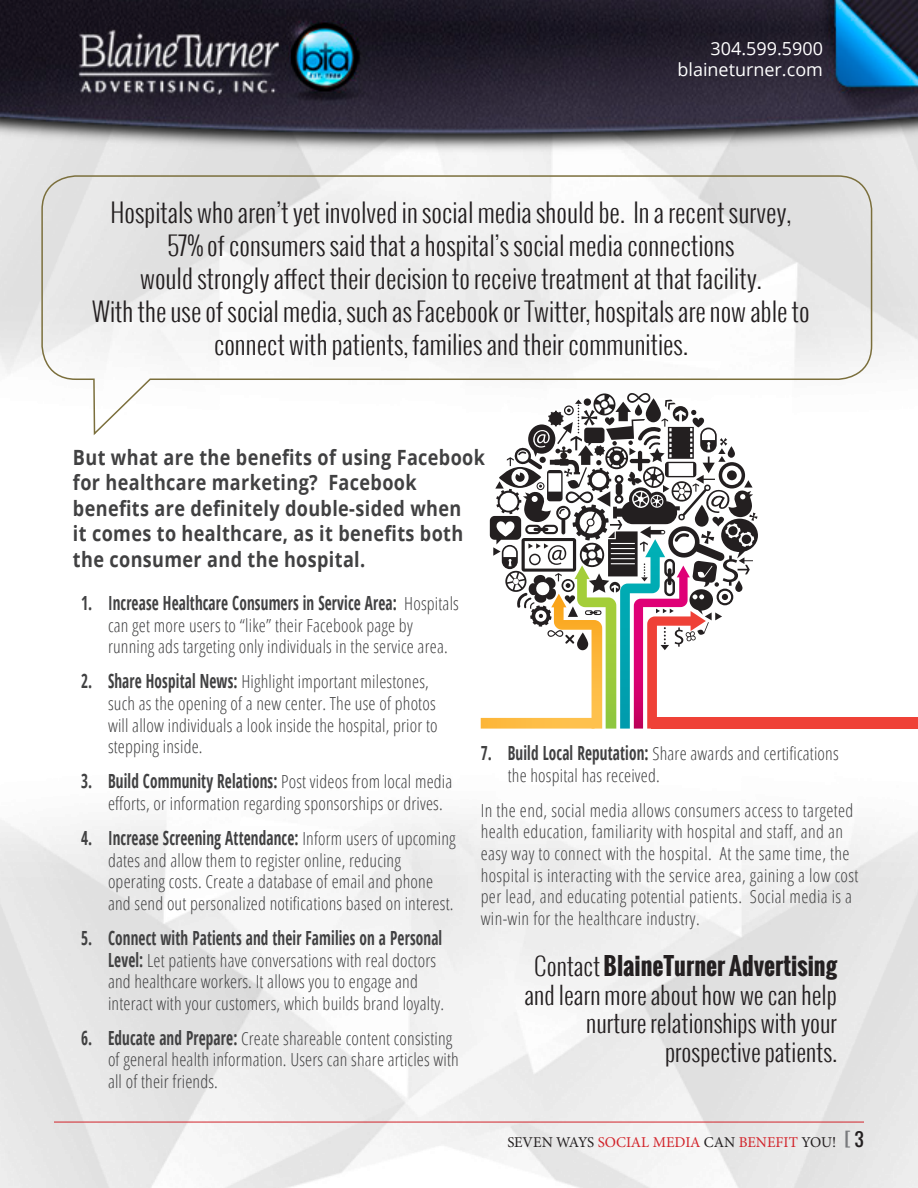
<style>
.page{position:relative;width:918px;height:1188px;background:#fff}
.page>*{position:absolute;margin:0;border:0;box-sizing:border-box;transform-origin:0 0}
.Large_Call_Out{font:300 25.5px/33px "Oswald";color:#231f20;text-align:center}
.Small_Footer_CallOut{font:300 24px/28.5px "Oswald";color:#231f20;text-align:right}
.Callout-Inline{font:700 21px/25.5px "Open Sans";letter-spacing:.02em;color:#414142;scale:.86 1}
.t1{font:700 condensed 19.5px "Open Sans";letter-spacing:.01em;color:#414142;scale:.78 1}
.COPY1{font:300 condensed 18px/21.6px "Open Sans";letter-spacing:.01em;color:#414142}
.t2{font:18px/21.6px "Open Sans";color:#fff;text-align:right}
.t3{font:15px "Minion Pro";color:#d2232a}
.s1{font-weight:300;font-size:18px}
.s2{font-weight:700;font-size:19.5px}
.s3{font-weight:700}
.s4{color:#231f20}
.s5{font-family:"Oswald";font-size:18px;color:#797a7d}
.s6{font-family:"Oswald";font-size:18px;color:#231f20}
</style>
<div class="page">
<img style="left:0;top:717px;width:918px;height:471px">
<img style="left:0;top:0;width:918px;height:246px">
<hr style="left:54px;top:1122px;width:810px;height:1px;background:#d2232a">
<svg style="left:41px;top:175px;width:832px;height:261px"></svg>
<div style="left:651px;top:718px;width:144px;height:11px;background:#ef4137"></div>
<svg style="left:481px;top:393px;width:277px;height:336px"></svg>
<div style="left:772px;top:718px;width:146px;height:11px;background:#ef4137"></div>
<p class="t2" style="left:677px;top:37px;width:147px">304.599.5900 blaineturner.com</p>
<p class="Large_Call_Out" style="left:92px;top:196px;width:719px">Hospitals who aren’t yet involved in social media should be. In a recent survey, 57% of consumers said that a hospital’s social media connections<br>would strongly affect their decision to receive treatment at that facility.<br>With the use of social media, such as Facebook or Twitter, hospitals are now able to connect with patients, families and their communities.</p>
<p class="Callout-Inline" style="left:73px;top:444px;width:481px">But what are the benefits of using Facebook for healthcare marketing? Facebook benefits are definitely double-sided when<br>it comes to healthcare, as it benefits both the consumer and the hospital.</p>
<p class="t1" style="left:81px;top:589px;width:486px">1. Increase Healthcare Consumers in Service Area: <span class="s1">Hospitals</span></p>
<p class="COPY1" style="left:108px;top:614px;width:341px">can get more users to “like” their Facebook page by running ads targeting only individuals in the service area.</p>
<p class="COPY1" style="left:108px;top:671px;width:331px;text-indent:-27px"><span class="s2">2. Share Hospital News:</span> Highlight important milestones, such as the opening of a new center. The use of photos will allow individuals a look inside the hospital, prior to stepping inside.</p>
<p class="t1" style="left:81px;top:768px;width:478px">3. Build Community Relations: <span class="s1">Post videos from local media</span></p>
<p class="COPY1" style="left:108px;top:792px;width:336px">efforts, or information regarding sponsorships or drives.</p>
<p class="t1" style="left:81px;top:824px;width:482px">4. Increase Screening Attendance: <span class="s1">Inform users of upcoming</span></p>
<p class="COPY1" style="left:108px;top:849px;width:347px">dates and allow them to register online, reducing operating costs. Create a database of email and phone and send out personalized notifications based on interest.</p>
<p class="t1" style="left:81px;top:924px;width:465px">5. Connect with Patients and their Families on a Personal</p>
<p class="COPY1" style="left:108px;top:949px;width:338px"><span class="s2">Level:</span> Let patients have conversations with real doctors and healthcare workers. It allows you to engage and interact with your customers, which builds brand loyalty.</p>
<p class="COPY1" style="left:108px;top:1027px;width:352px;text-indent:-27px"><span class="s2">6. Educate and Prepare:</span> Create shareable content consisting of general health information. Users can share articles with all of their friends.</p>
<p class="COPY1" style="left:508px;top:742px;width:333px;text-indent:-27px"><span class="s2">7. Build Local Reputation:</span> Share awards and certifications the hospital has received.</p>
<p class="COPY1" style="left:481px;top:799px;width:379px">In the end, social media allows consumers access to targeted health education, familiarity with hospital and staff, and an easy way to connect with the hospital. At the same time, the hospital is interacting with the service area, gaining a low cost per lead, and educating potential patients. Social media is a win-win for the healthcare industry.</p>
<p class="Small_Footer_CallOut" style="left:525px;top:952px;width:314px">Contact <span class="s3">BlaineTurner Advertising </span>and learn more about how we can help nurture relationships with your prospective patients.</p>
<p class="t3" style="left:507px;top:1132px;width:358px"><span class="s4">SEVEN WAYS</span> SOCIAL MEDIA <span class="s4">CAN</span> BENEFIT <span class="s4">YOU!</span> <span class="s5">[</span> <span class="s6">3</span></p>
</div>
